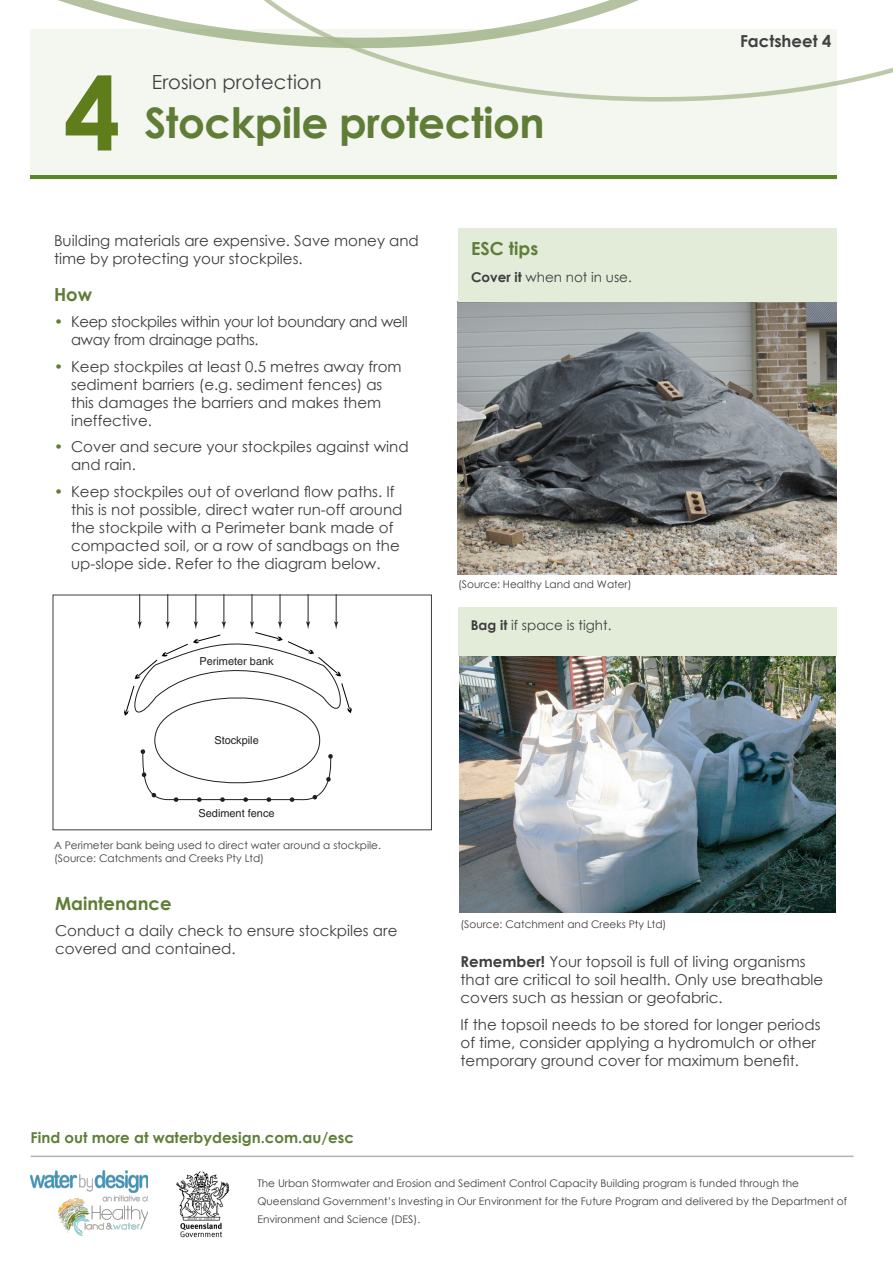
<style>
.page{position:relative;width:893px;height:1263px;background:#fff}
.page>*{position:absolute;margin:0;border:0;box-sizing:border-box;transform-origin:0 0}
.t1{font:700 102px "Century Gothic";color:#607d1c}
.Heading_lvl_2{font:700 42px "Century Gothic";letter-spacing:-.01em;color:#5f7d37}
.Heading_1{font:19.5px "Century Gothic";color:#414042}
.Heading{font:700 18px "Century Gothic";color:#5f7d37}
.t2{font:700 16.5px "Century Gothic";color:#414042}
.Body{font:15px/18px "Century Gothic";color:#3e3e3f}
._5mm_indent{font:15px/18px "Century Gothic";color:#3e3e3f}
._5mm_indent-2{font:15px/18px "Century Gothic";letter-spacing:-.02em;color:#3e3e3f}
.Heading-2{font:700 15px "Century Gothic";color:#607f39}
.Body-2{font:13.5px "Century Gothic";color:#3e3e3f}
.t3{font:10.95px "Helvetica";color:#231f20}
.Body-3{font:10.5px/18px "Century Gothic";color:#3e3e3f}
.s1{color:#5f7d37}
.s2{font-weight:700}
</style>
<div class="page">
<img style="left:458px;top:302px;width:378px;height:272px">
<img style="left:459px;top:655px;width:377px;height:257px">
<svg style="left:124px;top:597px;width:228px;height:205px"></svg>
<div style="left:30px;top:30px;width:806px;height:150px;background:#f3f7ef"></div>
<hr style="left:30px;top:176px;width:806px;height:3px;background:#588527">
<svg style="left:30px;top:0;width:180px;height:37px"></svg>
<svg style="left:210px;top:0;width:683px;height:104px"></svg>
<div style="left:458px;top:229px;width:379px;height:73px;background:#e2ecd9"></div>
<div style="left:458px;top:607px;width:378px;height:48px;background:#e2ecd9"></div>
<img style="left:176px;top:1171px;width:53px;height:66px">
<img style="left:31px;top:1170px;width:116px;height:65px">
<hr style="left:31px;top:1155px;width:822px;height:2px;background:#666669">
<p class="t1" style="left:64px;top:36px;width:59px">4</p>
<p class="Heading_1" style="left:152px;top:69px;width:171px">Erosion protection</p>
<p class="Heading_lvl_2" style="left:144px;top:91px;width:402px">Stockpile protection</p>
<p class="Body" style="left:54px;top:231px;width:366px">Building materials are expensive. Save money and time by protecting your stockpiles.</p>
<p class="Heading" style="left:54px;top:280px;width:40px">How</p>
<p class="_5mm_indent-2" style="left:71px;top:312px;width:338px;text-indent:-17px"><span class="s1">•</span> Keep stockpiles within your lot boundary and well away from drainage paths.</p>
<p class="_5mm_indent" style="left:71px;top:357px;width:332px;text-indent:-17px"><span class="s1">•</span> Keep stockpiles at least 0.5 metres away from sediment barriers (e.g. sediment fences) as this damages the barriers and makes them ineffective.</p>
<p class="_5mm_indent" style="left:71px;top:437px;width:339px;text-indent:-17px"><span class="s1">•</span> Cover and secure your stockpiles against wind and rain.</p>
<p class="_5mm_indent" style="left:71px;top:482px;width:333px;text-indent:-17px"><span class="s1">•</span> Keep stockpiles out of overland flow paths. If this is not possible, direct water run-off around the stockpile with a Perimeter bank made of compacted soil, or a row of sandbags on the up-slope side. Refer to the diagram below.</p>
<p class="t3" style="left:199px;top:655px;width:76px">Perimeter bank</p>
<p class="t3" style="left:214px;top:733px;width:46px">Stockpile</p>
<p class="t3" style="left:199px;top:807px;width:78px">Sediment fence</p>
<p class="Body-3" style="left:54px;top:838px;width:328px;line-height:13.5px">A Perimeter bank being used to direct water around a stockpile. (Source: Catchments and Creeks Pty Ltd)</p>
<p class="Heading" style="left:471px;top:235px;width:69px">ESC tips</p>
<p class="Body-2" style="left:471px;top:267px;width:162px"><span class="s2">Cover it</span> when not in use.</p>
<p class="Body-3" style="left:458px;top:575px;width:175px">(Source: Healthy Land and Water)</p>
<p class="Body-2" style="left:471px;top:615px;width:142px"><span class="s2">Bag it</span> if space is tight.</p>
<p class="t2" style="left:740px;top:28px;width:93px">Factsheet 4</p>
<p class="Heading" style="left:55px;top:889px;width:118px">Maintenance</p>
<p class="Body" style="left:55px;top:921px;width:344px">Conduct a daily check to ensure stockpiles are covered and contained.</p>
<p class="Heading-2" style="left:31px;top:1126px;width:325px">Find out more at waterbydesign.com.au/esc</p>
<p class="Body-3" style="left:460px;top:915px;width:208px">(Source: Catchment and Creeks Pty Ltd)</p>
<p class="Body" style="left:460px;top:953px;width:364px"><span class="s2">Remember!</span> Your topsoil is full of living organisms that are critical to soil health. Only use breathable covers such as hessian or geofabric.</p>
<p class="Body" style="left:460px;top:1015px;width:361px">If the topsoil needs to be stored for longer periods of time, consider applying a hydromulch or other temporary ground cover for maximum benefit.</p>
<p class="Body-3" style="left:257px;top:1174px;width:591px">The Urban Stormwater and Erosion and Sediment Control Capacity Building program is funded through the<br>Queensland Government’s Investing in Our Environment for the Future Program and delivered by the Department of<br>Environment and Science (DES).</p>
</div>
